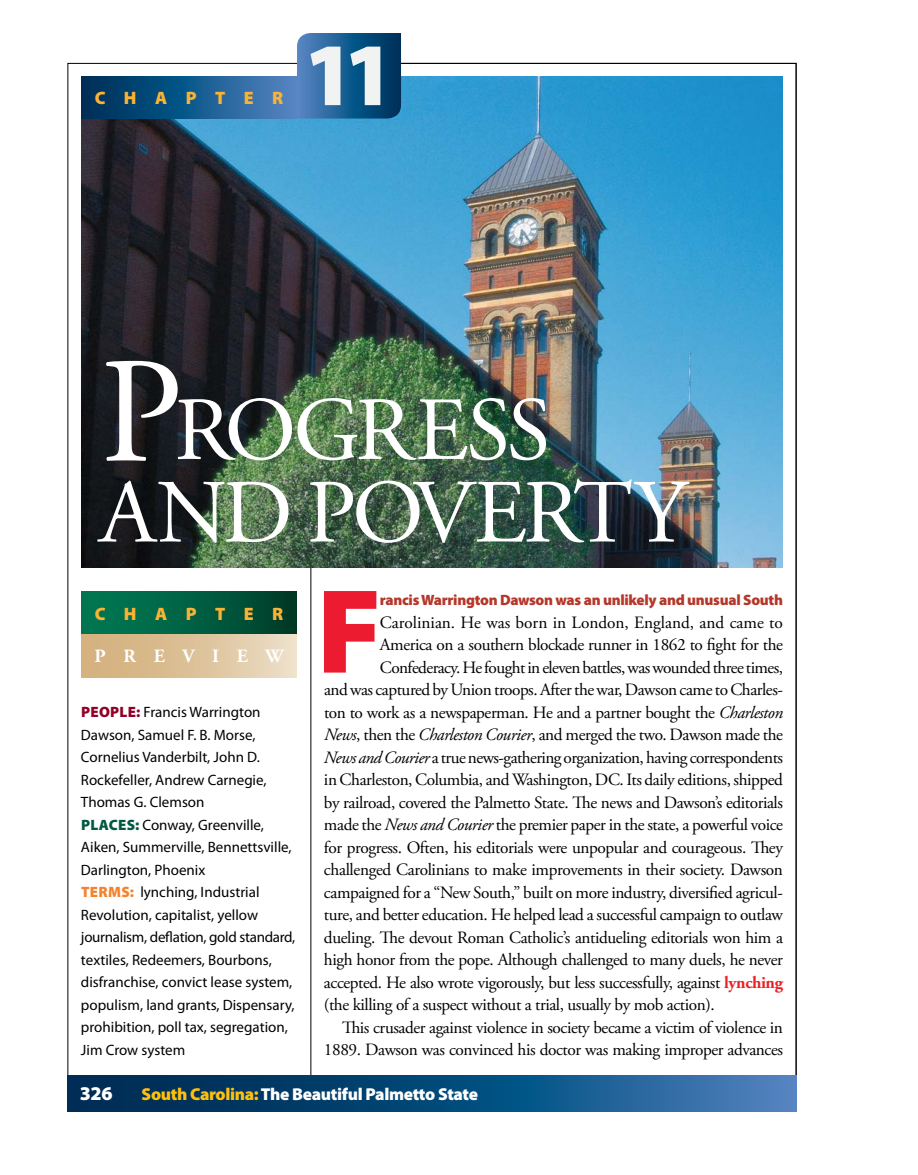
<style>
.page{position:relative;width:918px;height:1175px;background:#fff}
.page>*{position:absolute;margin:0;border:0;box-sizing:border-box;transform-origin:0 0}
.t1{font:900 120.9px "Myriad Pro";color:#ed1b2f}
.t2{font:90px/82.5px "Adobe Garamond Pro";letter-spacing:-.04em;color:#fff}
.t3{font:900 90px "Myriad Pro";color:#f1f2f2}
.t4{font:900 19.5px "Myriad Pro";color:#fff}
.t5{font:700 18.75px "Adobe Garamond Pro";letter-spacing:.945em;color:#fff}
.t6{font:900 18px "Myriad Pro";letter-spacing:1.025em;color:#fcb333}
.t7{font:17.25px "Adobe Garamond Pro";letter-spacing:-.025em;color:#000}
.t8{font:17.25px "Adobe Garamond Pro";color:#000}
.t9{font:900 17.25px "Myriad Pro";letter-spacing:-.02em;color:#fff}
.t10{font:15px/22.5px "Myriad Pro";color:#000}
.t11{font:900 15px "Myriad Pro";letter-spacing:-.02em;color:#b4372a}
.s1{font-size:150px}
.s2{font-weight:900;color:#920029}
.s3{font-weight:900;color:#005942}
.s4{font-weight:900;color:#f5822d}
.s5{font-style:italic}
.s6{font-weight:700;color:#ed1f24}
.s7{color:#fec00f}
</style>
<div class="page">
<svg style="left:68px;top:1076px;width:728px;height:36px;background:#114e7e"></svg>
<img style="left:81px;top:76px;width:702px;height:491px">
<svg style="left:81px;top:76px;width:216px;height:42px;background:#19588b"></svg>
<svg style="left:297px;top:33px;width:104px;height:85px;background:#1c5b8e"></svg>
<svg style="left:81px;top:633px;width:216px;height:44px;background:#d9c09a"></svg>
<div style="left:81px;top:591px;width:216px;height:42px;background:linear-gradient(to right,#007e56,#003e2b)"></div>
<p class="t6" style="left:95px;top:91px;width:190px">CHAPTER</p>
<h2 class="t3" style="left:304px;top:41px;width:93px">11</h2>
<h2 class="t2" style="left:100px;top:397px;width:588px"><span class="s1">P</span>ROGRESS<br>AND POVERTY</h2>
<p class="t6" style="left:95px;top:607px;width:190px">CHAPTER</p>
<p class="t5" style="left:95px;top:648px;width:190px">PREVIEW</p>
<p class="t10" style="left:81px;top:702px;width:216px"><span class="s2">PEOPLE:</span> Francis Warrington<br>Dawson, Samuel F. B. Morse,<br>Cornelius Vanderbilt, John D.<br>Rockefeller, Andrew Carnegie,<br>Thomas G. Clemson<br><span class="s3">PLACES:</span> Conway, Greenville,<br>Aiken, Summerville, Bennettsville,<br>Darlington, Phoenix<br><span class="s4">TERMS:</span> lynching, Industrial<br>Revolution, capitalist, yellow journalism, deflation, gold standard, textiles, Redeemers, Bourbons, disfranchise, convict lease system, populism, land grants, Dispensary, prohibition, poll tax, segregation,<br>Jim Crow system</p>
<h1 class="t1" style="left:316px;top:586px;width:67px">F</h1>
<p class="t11" style="left:380px;top:594px;width:405px">rancis Warrington Dawson was an unlikely and unusual South</p>
<p class="t8" style="left:380px;top:615px;width:404px">Carolinian. He was born in London, England, and came to</p>
<p class="t7" style="left:380px;top:638px;width:405px">America on a southern blockade runner in 1862 to fight for the</p>
<p class="t7" style="left:380px;top:660px;width:405px">Confederacy. He fought in eleven battles, was wounded three times,</p>
<p class="t7" style="left:324px;top:683px;width:460px">and was captured by Union troops. After the war, Dawson came to Charles-</p>
<p class="t7" style="left:324px;top:705px;width:461px">ton to work as a newspaperman. He and a partner bought the <span class="s5">Charleston</span></p>
<p class="t7" style="left:324px;top:728px;width:461px"><span class="s5">News</span>, then the <span class="s5">Charleston Courier</span>, and merged the two. Dawson made the</p>
<p class="t7" style="left:324px;top:750px;width:460px"><span class="s5">News and Courier</span> a true news-gathering organization, having correspondents</p>
<p class="t7" style="left:324px;top:773px;width:461px">in Charleston, Columbia, and Washington, DC. Its daily editions, shipped</p>
<p class="t7" style="left:324px;top:795px;width:461px">by railroad, covered the Palmetto State. The news and Dawson’s editorials</p>
<p class="t7" style="left:324px;top:818px;width:461px">made the <span class="s5">News and Courier</span> the premier paper in the state, a powerful voice</p>
<p class="t7" style="left:324px;top:840px;width:461px">for progress. Often, his editorials were unpopular and courageous. They</p>
<p class="t7" style="left:324px;top:863px;width:461px">challenged Carolinians to make improvements in their society. Dawson</p>
<p class="t7" style="left:324px;top:885px;width:461px">campaigned for a “New South,” built on more industry, diversified agricul-</p>
<p class="t7" style="left:324px;top:908px;width:461px">ture, and better education. He helped lead a successful campaign to outlaw</p>
<p class="t7" style="left:324px;top:930px;width:460px">dueling. The devout Roman Catholic’s antidueling editorials won him a</p>
<p class="t7" style="left:324px;top:953px;width:461px">high honor from the pope. Although challenged to many duels, he never</p>
<p class="t7" style="left:324px;top:975px;width:461px">accepted. He also wrote vigorously, but less successfully, against <span class="s6">lynching</span></p>
<p class="t7" style="left:324px;top:998px;width:392px">(the killing of a suspect without a trial, usually by mob action).</p>
<p class="t7" style="left:342px;top:1020px;width:443px">This crusader against violence in society became a victim of violence in</p>
<p class="t7" style="left:324px;top:1043px;width:461px">1889. Dawson was convinced his doctor was making improper advances</p>
<p class="t4" style="left:80px;top:1085px;width:34px">326</p>
<p class="t9" style="left:142px;top:1087px;width:338px"><span class="s7">South Carolina:</span> The Beautiful Palmetto State</p>
</div>
